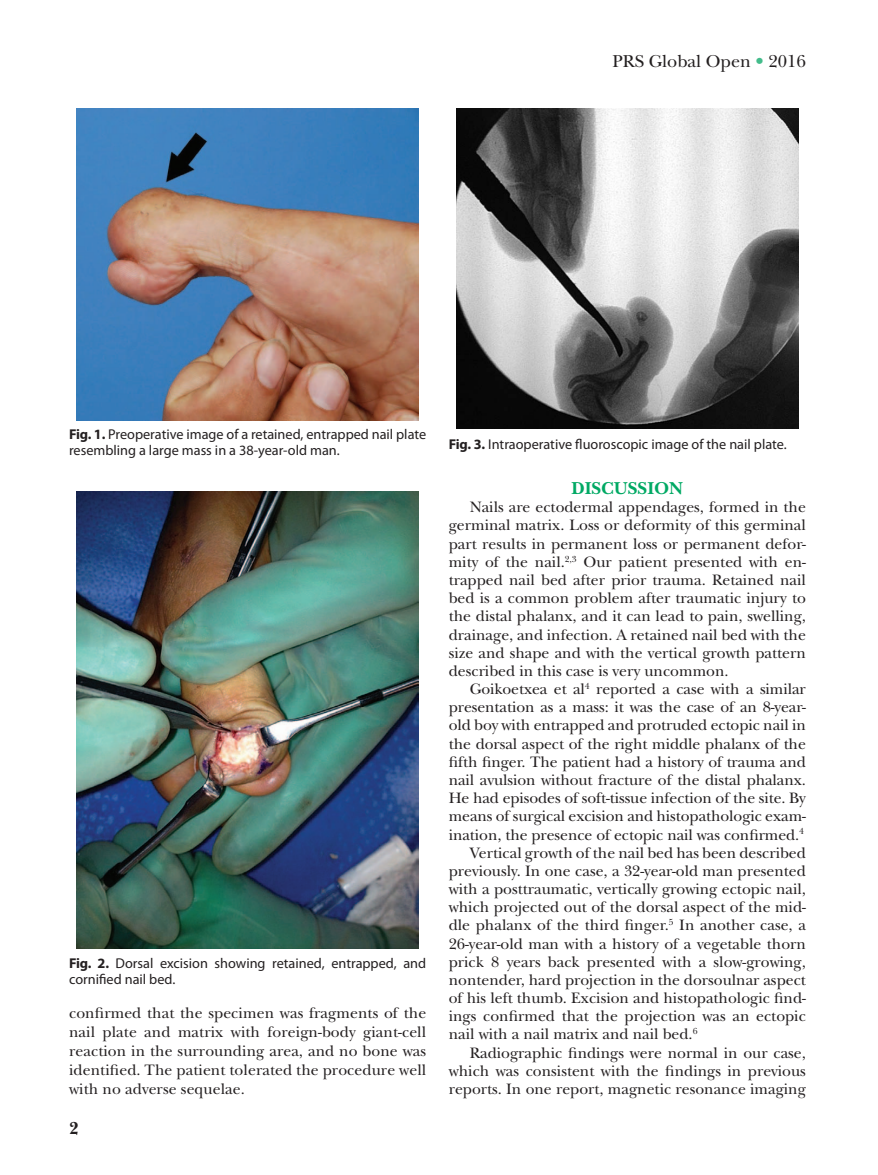
<style>
.page{position:relative;width:878px;height:1175px;background:#fff}
.page>*{position:absolute;margin:0;border:0;box-sizing:border-box;transform-origin:0 0}
.t1{font:18px "New Baskerville";color:#231f20}
.t2{font:700 18px "New Baskerville";color:#00a964}
.t3{font:700 18px "New Baskerville";color:#231f20}
.t4{font:15.75px/18.1px "New Baskerville";color:#231f20;text-align:justify}
.t5{font:14.25px/16.5px "Myriad Pro";color:#231f20}
.s1{color:#43bc8b}
.s2{font-weight:700}
</style>
<div class="page">
<img style="left:77px;top:108px;width:341px;height:312px">
<img style="left:76px;top:491px;width:342px;height:457px">
<img style="left:456px;top:108px;width:342px;height:320px">
<p class="t1" style="left:612px;top:51px;width:195px">PRS Global Open <span class="s1">•</span> 2016</p>
<p class="t5" style="left:69px;top:425px;width:359px"><span class="s2">Fig. 1.</span> Preoperative image of a retained, entrapped nail plate resembling a large mass in a 38-year-old man.</p>
<p class="t5" style="left:69px;top:954px;width:358px"><span class="s2">Fig. 2.</span> Dorsal excision showing retained, entrapped, and cornified nail bed.</p>
<p class="t4" style="left:69px;top:1004px;width:359px;line-height:18.9px">confirmed that the specimen was fragments of the nail plate and matrix with foreign-body giant-cell reaction in the surrounding area, and no bone was identified. The patient tolerated the procedure well with no adverse sequelae.</p>
<p class="t3" style="left:69px;top:1118px;width:11px">2</p>
<p class="t5" style="left:448px;top:435px;width:339px"><span class="s2">Fig. 3.</span> Intraoperative fluoroscopic image of the nail plate.</p>
<p class="t2" style="left:571px;top:478px;width:113px">DISCUSSION</p>
<p class="t4" style="left:448px;top:498px;width:359px;text-indent:21px">Nails are ectodermal appendages, formed in the germinal matrix. Loss or deformity of this germinal part results in permanent loss or permanent defor&shy;mity of the nail.<sup>2,3</sup> Our patient presented with en&shy;trapped nail bed after prior trauma. Retained nail bed is a common problem after traumatic injury to the distal phalanx, and it can lead to pain, swelling, drainage, and infection. A retained nail bed with the size and shape and with the vertical growth pattern described in this case is very uncommon.</p>
<p class="t4" style="left:469px;top:680px;width:337px">Goikoetxea et al<sup>4</sup> reported a case with a similar</p>
<p class="t4" style="left:449px;top:698px;width:359px">presentation as a mass: it was the case of an 8-year-</p>
<p class="t4" style="left:449px;top:716px;width:359px">old boy with entrapped and protruded ectopic nail in</p>
<p class="t4" style="left:449px;top:734px;width:358px">the dorsal aspect of the right middle phalanx of the</p>
<p class="t4" style="left:449px;top:752px;width:359px">fifth finger. The patient had a history of trauma and</p>
<p class="t4" style="left:449px;top:771px;width:359px">nail avulsion without fracture of the distal phalanx.</p>
<p class="t4" style="left:449px;top:789px;width:358px">He had episodes of soft-tissue infection of the site. By</p>
<p class="t4" style="left:449px;top:807px;width:359px">means of surgical excision and histopathologic exam-</p>
<p class="t4" style="left:449px;top:825px;width:357px">ination, the presence of ectopic nail was confirmed.<sup>4</sup></p>
<p class="t4" style="left:470px;top:843px;width:337px">Vertical growth of the nail bed has been described</p>
<p class="t4" style="left:449px;top:861px;width:359px">previously. In one case, a 32-year-old man presented</p>
<p class="t4" style="left:449px;top:880px;width:359px">with a posttraumatic, vertically growing ectopic nail,</p>
<p class="t4" style="left:449px;top:898px;width:359px">which projected out of the dorsal aspect of the mid-</p>
<p class="t4" style="left:449px;top:916px;width:359px">dle phalanx of the third finger.<sup>5</sup> In another case, a</p>
<p class="t4" style="left:449px;top:934px;width:358px">26-year-old man with a history of a vegetable thorn</p>
<p class="t4" style="left:449px;top:952px;width:358px">prick 8 years back presented with a slow-growing,</p>
<p class="t4" style="left:449px;top:970px;width:359px">nontender, hard projection in the dorsoulnar aspect</p>
<p class="t4" style="left:449px;top:989px;width:359px">of his left thumb. Excision and histopathologic find-</p>
<p class="t4" style="left:449px;top:1007px;width:359px">ings confirmed that the projection was an ectopic</p>
<p class="t4" style="left:449px;top:1025px;width:250px">nail with a nail matrix and nail bed.<sup>6</sup></p>
<p class="t4" style="left:470px;top:1043px;width:338px">Radiographic findings were normal in our case,</p>
<p class="t4" style="left:449px;top:1061px;width:358px">which was consistent with the findings in previous</p>
<p class="t4" style="left:449px;top:1079px;width:358px">reports. In one report, magnetic resonance imaging</p>
</div>
